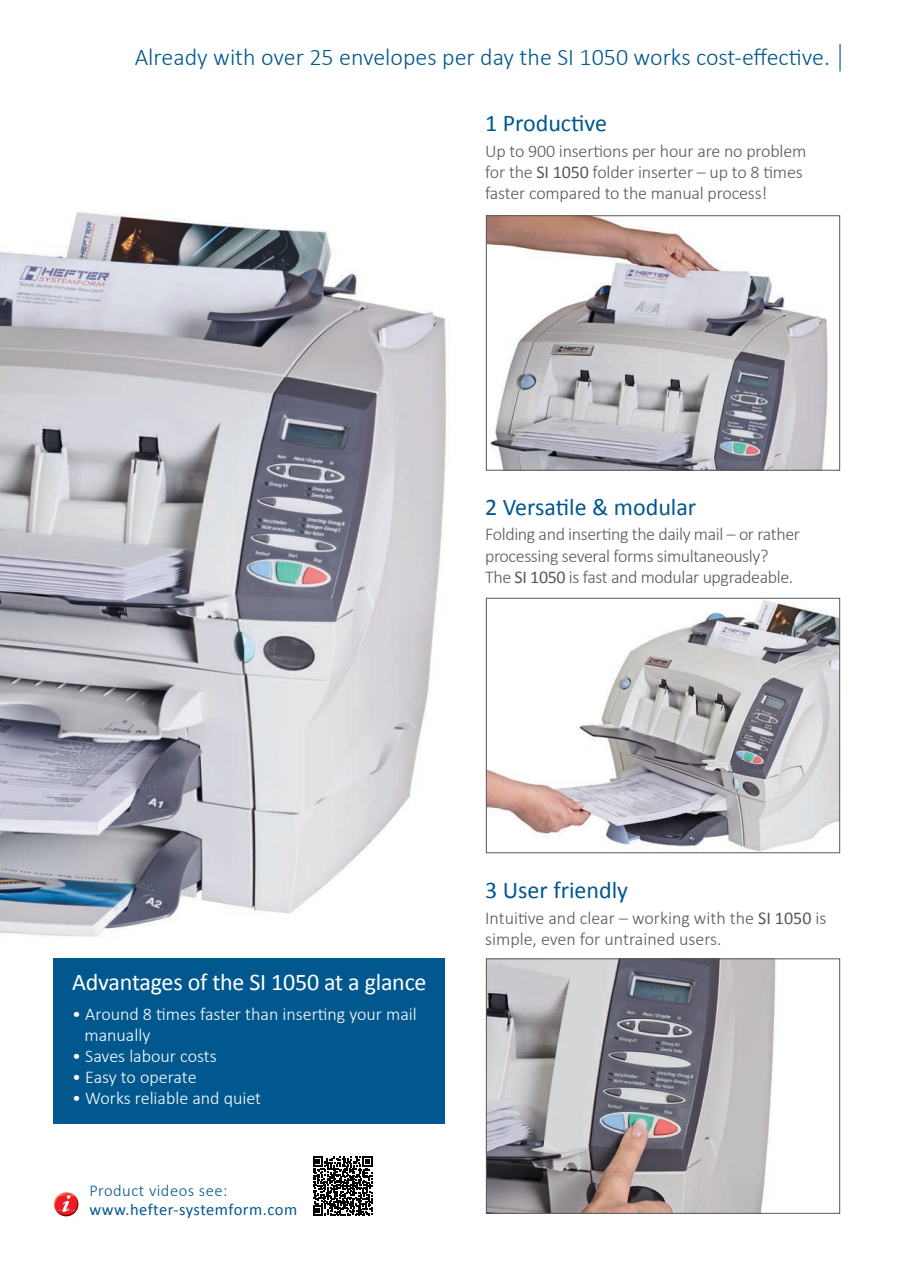
<style>
.page{position:relative;width:898px;height:1272px;background:#fff}
.page>*{position:absolute;margin:0;border:0;box-sizing:border-box;transform-origin:0 0}
.t1{font:300 24px "Calibri";color:#00588e}
.t2{font:24px "Calibri";color:#00588e}
.t3{font:24px "Calibri";letter-spacing:-.01em;color:#fff}
.t4{font:300 18px/21px "Calibri";letter-spacing:-.02em;color:#57585a}
.t5{font:300 18px/21px "Calibri";color:#fff}
.t6{font:300 18px/21px "Calibri";color:#57585a}
.t7{font:16.5px "Calibri";letter-spacing:.025em;color:#00588e}
.t8{font:300 16.5px "Calibri";letter-spacing:.03em;color:#00588e}
.s1{font-weight:400}
</style>
<div class="page">
<img style="left:0;top:212px;width:526px;height:763px">
<svg style="left:839px;top:44px;width:1px;height:27px"></svg>
<img style="left:488px;top:217px;width:340px;height:251px">
<div style="left:486px;top:215px;width:353px;height:255px;border:1px solid #57585a"></div>
<img style="left:488px;top:600px;width:349px;height:251px">
<div style="left:486px;top:598px;width:353px;height:255px;border:1px solid #57585a"></div>
<img style="left:488px;top:960px;width:288px;height:251px">
<div style="left:486px;top:958px;width:353px;height:255px;border:1px solid #57585a"></div>
<img style="left:58px;top:1192px;width:16px;height:3px">
<img style="left:56px;top:1210px;width:20px;height:6px">
<img style="left:54px;top:1195px;width:24px;height:15px">
<svg style="left:62px;top:1195px;width:8px;height:16px"></svg>
<div style="left:53px;top:958px;width:391px;height:166px;background:#00588e"></div>
<svg style="left:313px;top:1156px;width:59px;height:59px"></svg>
<h1 class="t1" style="left:135px;top:42px;width:696px">Already with over 25 envelopes per day the SI 1050 works cost-effective.</h1>
<h1 class="t2" style="left:485px;top:108px;width:123px">1 Productive</h1>
<p class="t4" style="left:485px;top:139px;width:322px">Up to 900 insertions per hour are no problem for the <span class="s1">SI 1050</span> folder inserter – up to 8 times faster compared to the manual process!</p>
<h1 class="t2" style="left:485px;top:492px;width:212px">2 Versatile &amp; modular</h1>
<p class="t4" style="left:485px;top:523px;width:316px">Folding and inserting the daily mail – or rather processing several forms simultaneously?<br>The <span class="s1">SI 1050</span> is fast and modular upgradeable.</p>
<h1 class="t3" style="left:72px;top:967px;width:355px">Advantages of the SI 1050 at a glance</h1>
<p class="t5" style="left:84px;top:1002px;width:334px;text-indent:-12px">• Around 8 times faster than inserting your mail manually</p>
<p class="t5" style="left:72px;top:1044px;width:146px">• Saves labour costs</p>
<p class="t5" style="left:72px;top:1065px;width:126px">• Easy to operate</p>
<p class="t5" style="left:72px;top:1086px;width:190px">• Works reliable and quiet</p>
<p class="t8" style="left:89px;top:1179px;width:139px">Product videos see:</p>
<p class="t7" style="left:89px;top:1199px;width:209px">www.hefter-systemform.com</p>
<h1 class="t2" style="left:485px;top:875px;width:144px">3 User friendly</h1>
<p class="t6" style="left:485px;top:906px;width:343px">Intuitive and clear – working with the <span class="s1">SI 1050</span> is simple, even for untrained users.</p>
</div>
